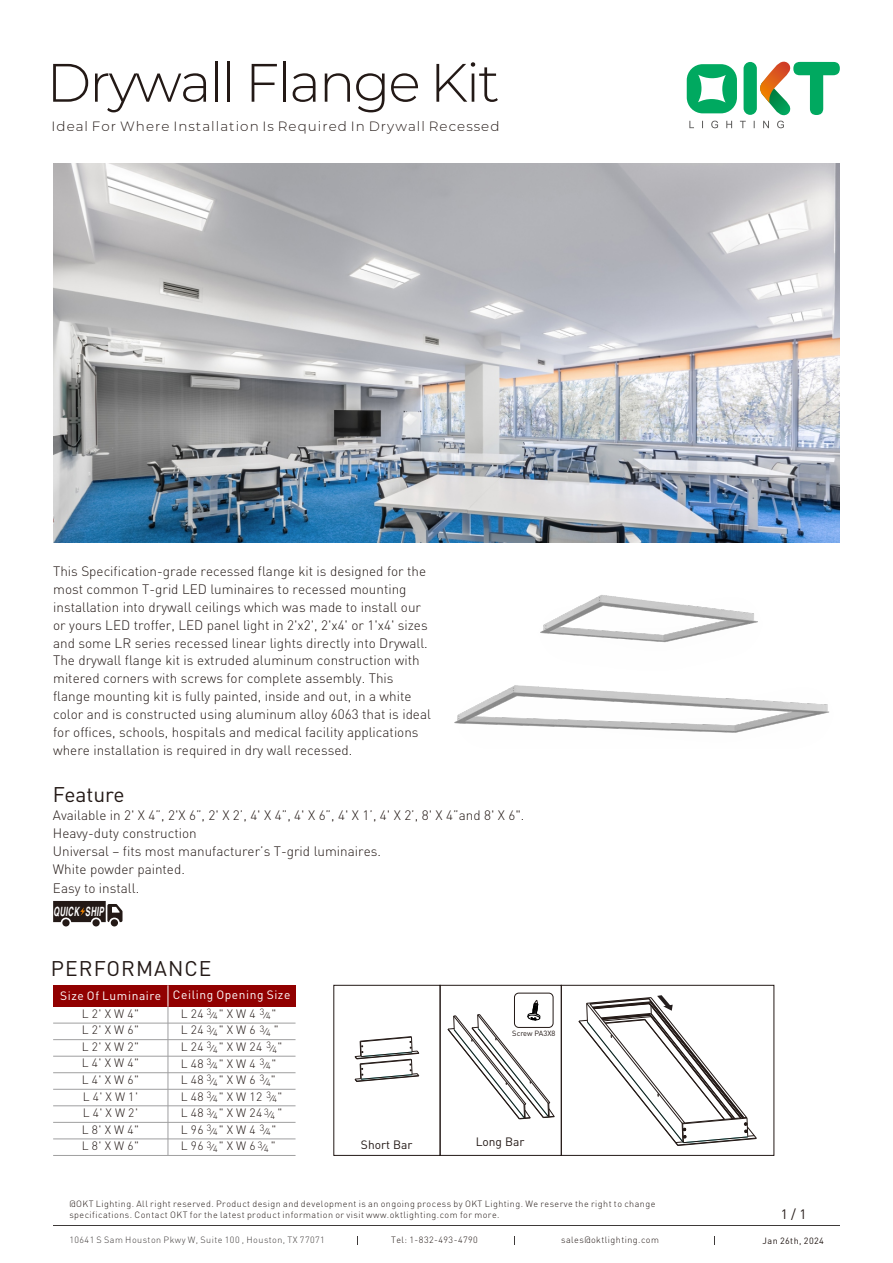
<style>
.page{position:relative;width:893px;height:1263px;background:#fff}
.page>*{position:absolute;margin:0;border:0;box-sizing:border-box;transform-origin:0 0}
.t1{font:300 54px "Montserrat";letter-spacing:-.035em;color:#231916}
.t2{font:21px "DINOT";letter-spacing:.05em;color:#231916}
.t3{font:21px "DINOT";color:#231916}
.t4{font:300 13.5px/17.9px "DINOT";color:#231916}
.t5{font:300 13.5px "Montserrat";letter-spacing:.075em;color:#231916}
.t6{font:13.5px "DINOT";color:#231916}
.t7{font:italic 700 condensed 12.75px "Helvetica";letter-spacing:.035em;color:#fff;scale:.72 1}
.t8{font:300 12px/16.5px "DINOT";letter-spacing:.05em;color:#231916}
.t9{font:12px "DINOT";letter-spacing:.05em;color:#fff}
.t10{font:12px "DINOT";color:#231916}
.t11{font:300 9px/11.6px "DINOT";letter-spacing:.05em;color:#231916}
.t12{font:300 9px "DINOT";letter-spacing:.05em;color:#3f3b3a}
.t13{font:9px "DINOT";letter-spacing:.05em;color:#231916}
.t14{font:7.5px "DINOT";color:#231916}
</style>
<div class="page">
<img style="left:53px;top:163px;width:787px;height:380px">
<svg style="left:687px;top:61px;width:153px;height:67px"></svg>
<hr style="left:53px;top:1226px;width:787px;height:1px;background:#3e3a39">
<svg style="left:53px;top:901px;width:70px;height:21px"></svg>
<div style="left:92px;top:919px;width:8px;height:7px;background:#231916;border-radius:50%"></div>
<div style="left:62px;top:919px;width:8px;height:7px;background:#231916;border-radius:50%"></div>
<div style="left:111px;top:919px;width:7px;height:7px;background:#231916;border-radius:50%"></div>
<div style="left:53px;top:985px;width:115px;height:21px;background:#910000"></div>
<div style="left:168px;top:985px;width:128px;height:21px;background:#910000"></div>
<hr style="left:53px;top:1039px;width:243px;height:1px;background:#9f9fa0">
<hr style="left:53px;top:1089px;width:243px;height:1px;background:#9f9fa0">
<hr style="left:53px;top:1122px;width:243px;height:1px;background:#9f9fa0">
<hr style="left:53px;top:1155px;width:243px;height:1px;background:#9f9fa0">
<hr style="left:168px;top:1006px;width:1px;height:149px;background:#9f9fa0">
<svg style="left:168px;top:985px;width:1px;height:21px"></svg>
<hr style="left:53px;top:1056px;width:243px;height:1px;background:#9f9fa0">
<hr style="left:53px;top:1023px;width:243px;height:1px;background:#9f9fa0">
<hr style="left:53px;top:1072px;width:243px;height:1px;background:#9f9fa0">
<hr style="left:53px;top:1105px;width:243px;height:1px;background:#9f9fa0">
<hr style="left:53px;top:1139px;width:243px;height:1px;background:#9f9fa0">
<svg style="left:354px;top:1036px;width:66px;height:46px"></svg>
<svg style="left:448px;top:999px;width:107px;height:120px"></svg>
<div style="left:514px;top:993px;width:39px;height:35px;border:1px solid #231916;border-radius:4px"></div>
<div style="left:440px;top:985px;width:121px;height:170px;border:1px solid #231916"></div>
<svg style="left:578px;top:995px;width:179px;height:151px"></svg>
<div style="left:561px;top:985px;width:213px;height:170px;border:1px solid #231916"></div>
<img style="left:454px;top:595px;width:375px;height:138px">
<h1 class="t1" style="left:47px;top:49px;width:455px">Drywall Flange Kit</h1>
<p class="t5" style="left:52px;top:118px;width:449px">Ideal For Where Installation Is Required In Drywall Recessed</p>
<p class="t4" style="left:53px;top:564px;width:379px">This Specification-grade recessed flange kit is designed for the most common T-grid LED luminaires to recessed mounting installation into drywall ceilings which was made to install our or yours LED troffer, LED panel light in 2'x2', 2'x4' or 1'x4' sizes and some LR series recessed linear lights directly into Drywall.<br>The drywall flange kit is extruded aluminum construction with mitered corners with screws for complete assembly. This flange mounting kit is fully painted, inside and out, in a white color and is constructed using aluminum alloy 6063 that is ideal for offices, schools, hospitals and medical facility applications where installation is required in dry wall recessed.</p>
<h2 class="t3" style="left:53px;top:786px;width:73px">Feature</h2>
<p class="t4" style="left:53px;top:807px;width:473px">Available in 2' X 4”, 2'X 6”, 2' X 2’, 4' X 4”, 4' X 6”, 4' X 1’, 4' X 2’, 8' X 4”and 8' X 6".<br>Heavy-duty construction<br>Universal – fits most manufacturer’s T-grid luminaires.<br>White powder painted.<br>Easy to install.</p>
<p class="t7" style="left:54px;top:906px;width:71px">QUICK SHIP</p>
<h2 class="t2" style="left:51px;top:960px;width:162px">PERFORMANCE</h2>
<p class="t9" style="left:60px;top:991px;width:102px">Size Of Luminaire</p>
<p class="t9" style="left:173px;top:990px;width:119px">Ceiling Opening Size</p>
<p class="t8" style="left:82px;top:1006px;width:59px">L 2' X W 4"</p>
<p class="t11" style="left:207px;top:1007px;width:6px">3</p>
<p class="t11" style="left:260px;top:1007px;width:6px">3</p>
<p class="t8" style="left:181px;top:1006px;width:24px">L 24</p>
<p class="t8" style="left:219px;top:1006px;width:38px">" X W 4</p>
<p class="t8" style="left:272px;top:1006px;width:6px">"</p>
<p class="t11" style="left:213px;top:1011px;width:6px">4</p>
<p class="t11" style="left:266px;top:1011px;width:6px">4</p>
<p class="t8" style="left:82px;top:1023px;width:59px">L 2' X W 6"<br>L 2' X W 2"</p>
<p class="t11" style="left:207px;top:1024px;width:6px">3</p>
<p class="t11" style="left:260px;top:1024px;width:6px">3</p>
<p class="t8" style="left:181px;top:1023px;width:24px">L 24</p>
<p class="t8" style="left:219px;top:1023px;width:38px">" X W 6</p>
<p class="t8" style="left:274px;top:1023px;width:6px">"</p>
<p class="t8" style="left:181px;top:1039px;width:24px">L 24</p>
<p class="t8" style="left:219px;top:1039px;width:45px">" X W 24</p>
<p class="t8" style="left:277px;top:1039px;width:6px">"</p>
<p class="t11" style="left:213px;top:1028px;width:6px">4</p>
<p class="t11" style="left:266px;top:1027px;width:6px;line-height:12.3px">4<br>3</p>
<p class="t11" style="left:207px;top:1040px;width:6px">3</p>
<p class="t11" style="left:213px;top:1044px;width:6px">4</p>
<p class="t11" style="left:273px;top:1044px;width:6px">4</p>
<p class="t14" style="left:512px;top:1030px;width:45px">Screw PA3X8</p>
<p class="t8" style="left:82px;top:1056px;width:59px;text-align:justify">L 4' X W 4" L 4' X W 6" L 4' X W 1' L 4' X W 2'</p>
<p class="t11" style="left:207px;top:1057px;width:6px">3</p>
<p class="t11" style="left:260px;top:1057px;width:6px">3</p>
<p class="t8" style="left:181px;top:1056px;width:24px">L 48</p>
<p class="t8" style="left:219px;top:1056px;width:38px">" X W 4</p>
<p class="t8" style="left:272px;top:1056px;width:6px">"</p>
<p class="t11" style="left:213px;top:1061px;width:6px">4</p>
<p class="t11" style="left:266px;top:1061px;width:6px">4</p>
<p class="t11" style="left:207px;top:1073px;width:6px">3</p>
<p class="t11" style="left:260px;top:1073px;width:6px">3</p>
<p class="t8" style="left:181px;top:1073px;width:24px">L 48</p>
<p class="t8" style="left:219px;top:1073px;width:38px">" X W 6</p>
<p class="t8" style="left:271px;top:1073px;width:6px">"</p>
<p class="t11" style="left:213px;top:1077px;width:6px">4</p>
<p class="t11" style="left:266px;top:1077px;width:6px">4</p>
<p class="t11" style="left:207px;top:1090px;width:6px">3</p>
<p class="t11" style="left:266px;top:1090px;width:6px">3</p>
<p class="t8" style="left:181px;top:1089px;width:24px">L 48</p>
<p class="t8" style="left:219px;top:1089px;width:45px">" X W 12</p>
<p class="t8" style="left:277px;top:1089px;width:6px">"</p>
<p class="t8" style="left:181px;top:1106px;width:24px">L 48</p>
<p class="t8" style="left:219px;top:1106px;width:45px">" X W 24</p>
<p class="t8" style="left:277px;top:1106px;width:6px">"</p>
<p class="t11" style="left:213px;top:1094px;width:6px">4</p>
<p class="t11" style="left:273px;top:1094px;width:6px">4</p>
<p class="t11" style="left:207px;top:1106px;width:6px">3</p>
<p class="t11" style="left:264px;top:1106px;width:6px">3</p>
<p class="t11" style="left:213px;top:1110px;width:6px">4</p>
<p class="t11" style="left:271px;top:1110px;width:6px">4</p>
<p class="t8" style="left:82px;top:1122px;width:59px">L 8' X W 4"</p>
<p class="t8" style="left:82px;top:1139px;width:59px">L 8' X W 6"</p>
<p class="t11" style="left:207px;top:1123px;width:6px">3</p>
<p class="t11" style="left:260px;top:1123px;width:6px">3</p>
<p class="t8" style="left:181px;top:1122px;width:24px">L 96</p>
<p class="t8" style="left:219px;top:1122px;width:38px">" X W 4</p>
<p class="t8" style="left:272px;top:1122px;width:6px">"</p>
<p class="t8" style="left:181px;top:1139px;width:24px">L 96</p>
<p class="t8" style="left:219px;top:1139px;width:38px">" X W 6</p>
<p class="t8" style="left:271px;top:1139px;width:6px">"</p>
<p class="t11" style="left:213px;top:1127px;width:6px">4</p>
<p class="t11" style="left:266px;top:1127px;width:6px">4</p>
<p class="t11" style="left:207px;top:1139px;width:6px">3</p>
<p class="t11" style="left:258px;top:1139px;width:6px">3</p>
<p class="t11" style="left:213px;top:1144px;width:6px">4</p>
<p class="t11" style="left:264px;top:1144px;width:6px">4</p>
<p class="t10" style="left:361px;top:1139px;width:53px">Short Bar</p>
<p class="t10" style="left:476px;top:1137px;width:50px">Long Bar</p>
<p class="t11" style="left:69px;top:1198px;width:588px">@OKT Lighting. All right reserved. Product design and development is an ongoing process by OKT Lighting. We reserve the right to change specifications. Contact OKT for the latest product information or visit www.oktlighting.com for more.</p>
<p class="t11" style="left:391px;top:1235px;width:88px">Tel: 1-832-493-4790</p>
<p class="t11" style="left:561px;top:1235px;width:99px">sales@oktlighting.com</p>
<p class="t12" style="left:69px;top:1236px;width:257px">10641 S Sam Houston Pkwy W, Suite 100 , Houston, TX 77071</p>
<p class="t6" style="left:781px;top:1209px;width:27px">1 / 1</p>
<p class="t13" style="left:762px;top:1237px;width:63px">Jan 26th, 2024</p>
</div>
